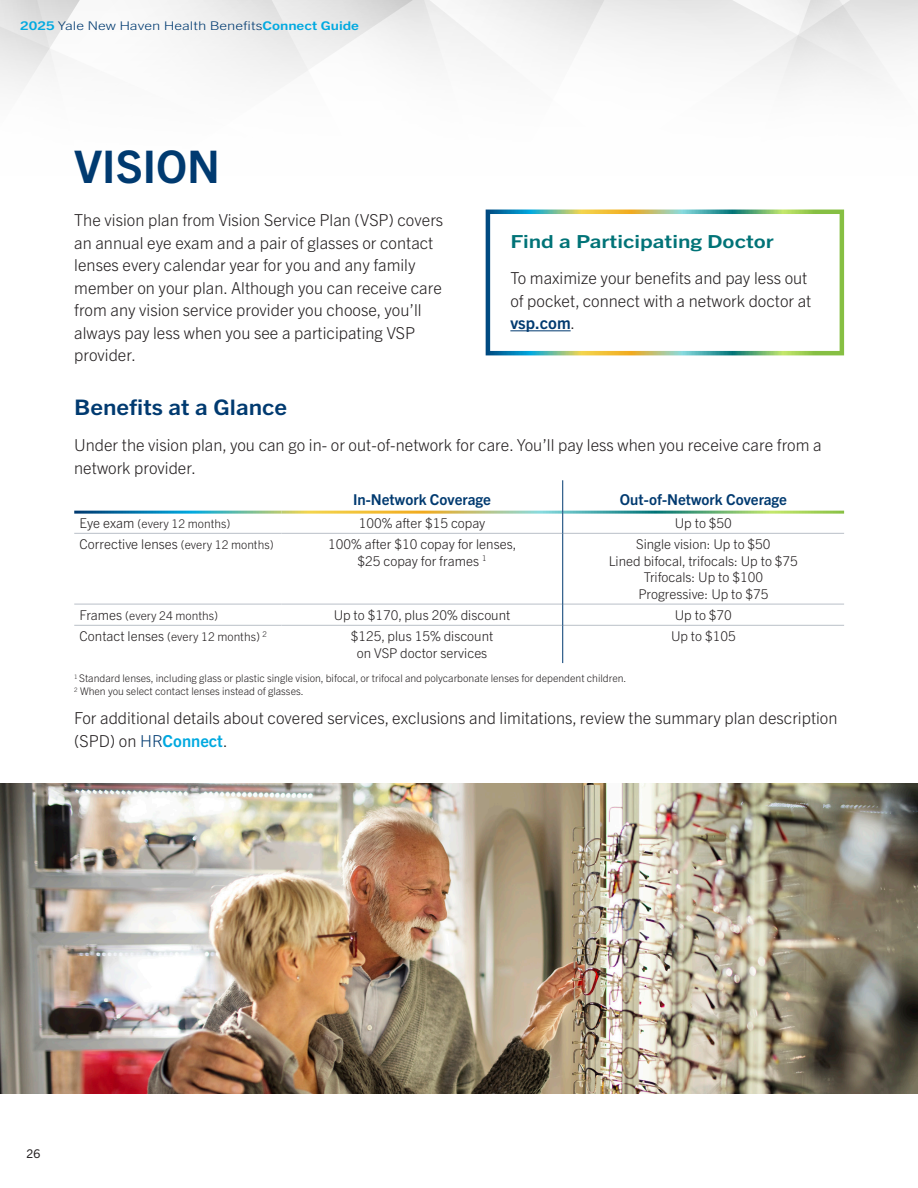
<style>
.page{position:relative;width:918px;height:1188px;background:#fff}
.page>*{position:absolute;margin:0;border:0;box-sizing:border-box;transform-origin:0 0}
.Section_Title{font:700 45px "Trade Gothic Next LT Pro";color:#003a70}
.Header_1{font:700 21.45px "Trade Gothic Next LT Pro";color:#003a70;scale:1.14 1}
.Header_2{font:700 18px "Trade Gothic Next LT Pro";color:#007377;scale:1.25 1}
.Body_Text_Print{font:300 16.5px/22.5px "Trade Gothic Next LT Pro";color:#231f20}
.Table_Header_Center{font:700 15px "Trade Gothic Next LT Pro";color:#003a70}
.Table_Body_Center{font:300 13.5px/16.5px "Trade Gothic Next LT Pro";color:#231f20;text-align:center}
.Table_Body_Left{font:300 13.5px "Trade Gothic Next LT Pro";color:#231f20}
.Table_Body_Left-2{font:300 12px "Trade Gothic Next LT Pro";color:#231f20}
.t1{font:300 12px "Trade Gothic Next LT Pro";color:#003a70;scale:1.25 1}
.t2{font:12px "Trade Gothic Next LT Pro";color:#231f20}
.Footnote{font:300 10.5px "Trade Gothic Next LT Pro";color:#231f20}
.s1{font-weight:700;color:#00a9e0}
.s2{font-size:13.5px}
.s3{font-size:12px}
.s4{font-weight:700;color:#003a70}
.s5{color:#003a70}
</style>
<div class="page">
<svg style="left:159px;top:0;width:123px;height:82px"></svg>
<svg style="left:507px;top:0;width:194px;height:57px"></svg>
<svg style="left:282px;top:0;width:225px;height:82px"></svg>
<svg style="left:701px;top:0;width:217px;height:87px"></svg>
<svg style="left:0;top:0;width:80px;height:89px"></svg>
<svg style="left:74px;top:514px;width:770px;height:149px"></svg>
<hr style="left:74px;top:533px;width:207px;height:1px;background:#c1c7ce">
<hr style="left:281px;top:533px;width:281px;height:1px;background:#c1c7ce">
<hr style="left:563px;top:533px;width:281px;height:1px;background:#c1c7ce">
<hr style="left:74px;top:604px;width:207px;height:1px;background:#c1c7ce">
<hr style="left:281px;top:604px;width:281px;height:1px;background:#c1c7ce">
<hr style="left:563px;top:604px;width:281px;height:1px;background:#c1c7ce">
<hr style="left:74px;top:625px;width:207px;height:1px;background:#c1c7ce">
<hr style="left:281px;top:625px;width:281px;height:1px;background:#c1c7ce">
<hr style="left:563px;top:625px;width:281px;height:1px;background:#c1c7ce">
<hr style="left:562px;top:480px;width:1px;height:32px;background:#003a70">
<svg style="left:562px;top:512px;width:1px;height:21px"></svg>
<hr style="left:562px;top:533px;width:1px;height:71px;background:#003a70">
<svg style="left:562px;top:604px;width:1px;height:21px"></svg>
<hr style="left:562px;top:625px;width:1px;height:38px;background:#003a70">
<hr style="left:510px;top:330px;width:61px;height:1px;background:#003a70">
<div style="left:486px;top:210px;width:358px;height:145px;border:4px solid #fff"></div>
<img style="left:0;top:783px;width:918px;height:311px">
<p class="t1" style="left:20px;top:17px;width:273px"><span class="s1">2025</span> Yale New Haven Health Benefits<span class="s1">Connect Guide</span></p>
<p class="Section_Title" style="left:74px;top:136px;width:147px">VISION</p>
<p class="Body_Text_Print" style="left:74px;top:208px;width:371px">The vision plan from Vision Service Plan (VSP) covers an annual eye exam and a pair of glasses or contact lenses every calendar year for you and any family member on your plan. Although you can receive care from any vision service provider you choose, you’ll always pay less when you see a participating VSP provider.</p>
<p class="Header_1" style="left:74px;top:392px;width:188px">Benefits at a Glance</p>
<p class="Body_Text_Print" style="left:74px;top:433px;width:749px">Under the vision plan, you can go in- or out-of-network for care. You’ll pay less when you receive care from a network provider.</p>
<p class="Table_Header_Center" style="left:353px;top:489px;width:139px">In-Network Coverage</p>
<p class="Table_Header_Center" style="left:620px;top:489px;width:169px">Out-of-Network Coverage</p>
<p class="Table_Body_Left-2" style="left:80px;top:515px;width:152px"><span class="s2">Eye exam</span> (every 12 months)</p>
<p class="Table_Body_Center" style="left:359px;top:514px;width:128px">100% after $15 copay</p>
<p class="Table_Body_Center" style="left:675px;top:514px;width:59px">Up to $50</p>
<p class="Table_Body_Left" style="left:80px;top:535px;width:195px">Corrective lenses <span class="s3">(every 12 months)</span></p>
<p class="Table_Body_Center" style="left:328px;top:535px;width:190px">100% after $10 copay for lenses, $25 copay for frames <sup>1</sup></p>
<p class="Table_Body_Center" style="left:636px;top:535px;width:136px">Single vision: Up to $50</p>
<p class="Header_2" style="left:510px;top:229px;width:212px">Find a Participating Doctor</p>
<p class="Body_Text_Print" style="left:510px;top:266px;width:303px">To maximize your benefits and pay less out of pocket, connect with a network doctor at <span class="s4">vsp.com</span>.</p>
<p class="Table_Body_Center" style="left:609px;top:552px;width:191px">Lined bifocal, trifocals: Up to $75</p>
<p class="Table_Body_Center" style="left:644px;top:568px;width:121px">Trifocals: Up to $100</p>
<p class="Table_Body_Center" style="left:638px;top:585px;width:132px">Progressive: Up to $75</p>
<p class="Table_Body_Left-2" style="left:80px;top:607px;width:140px"><span class="s2">Frames</span> (every 24 months)</p>
<p class="Table_Body_Center" style="left:334px;top:606px;width:178px">Up to $170, plus 20% discount</p>
<p class="Table_Body_Center" style="left:675px;top:606px;width:59px">Up to $70</p>
<p class="Table_Body_Left-2" style="left:80px;top:628px;width:189px"><span class="s2">Contact lenses</span> (every 12 months) <sup>2</sup></p>
<p class="Table_Body_Center" style="left:351px;top:627px;width:144px">$125, plus 15% discount on VSP doctor services</p>
<p class="Table_Body_Center" style="left:671px;top:627px;width:66px">Up to $105</p>
<p class="Footnote" style="left:74px;top:671px;width:554px"><sup>1</sup> Standard lenses, including glass or plastic single vision, bifocal, or trifocal and polycarbonate lenses for dependent children.</p>
<p class="Footnote" style="left:74px;top:684px;width:231px"><sup>2</sup> When you select contact lenses instead of glasses.</p>
<p class="Body_Text_Print" style="left:74px;top:706px;width:765px">For additional details about covered services, exclusions and limitations, review the summary plan description (SPD) on <span class="s5">HR</span><span class="s1">Connect</span>.</p>
<p class="t2" style="left:27px;top:1146px;width:15px">26</p>
</div>
